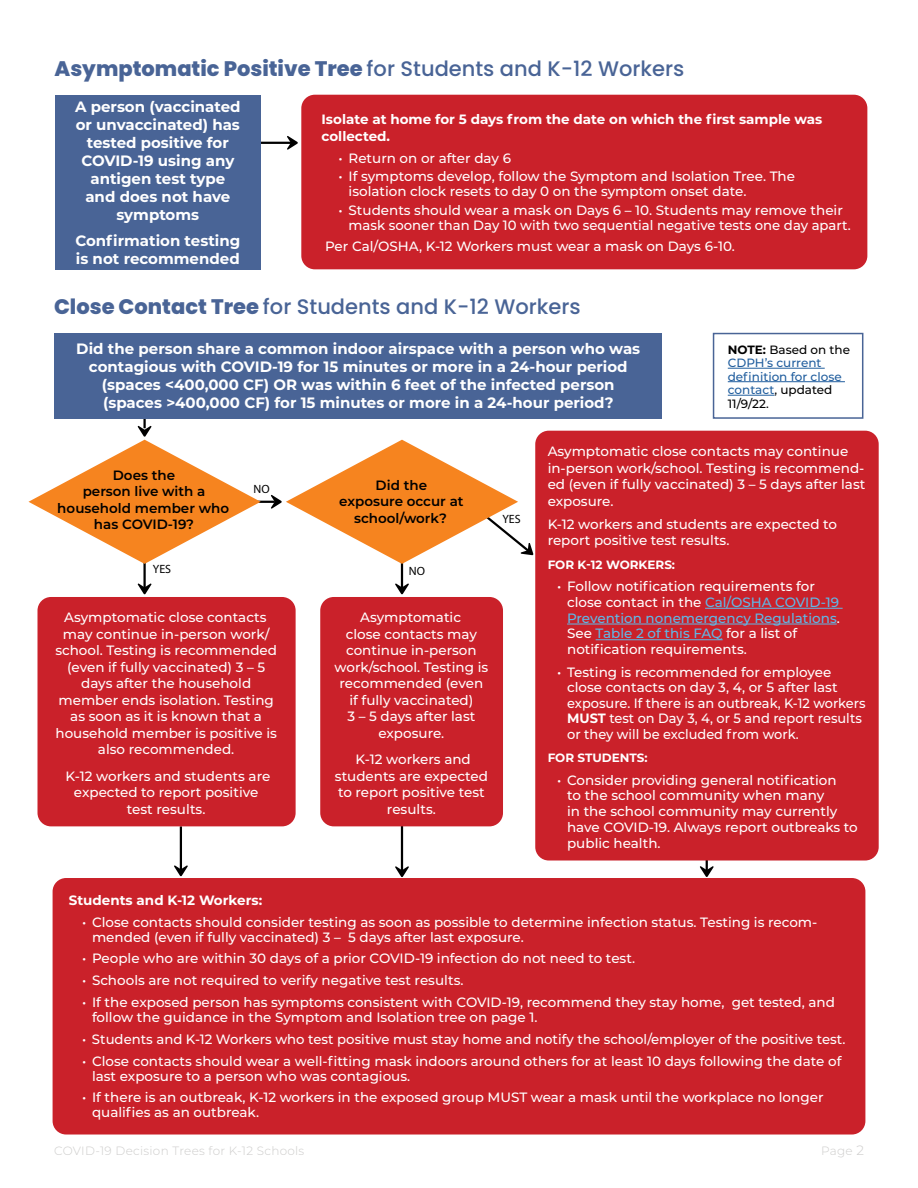
<style>
.page{position:relative;width:918px;height:1188px;background:#fff}
.page>*{position:absolute;margin:0;border:0;box-sizing:border-box;transform-origin:0 0}
.t1{font:500 21px "Poppins";color:#496496}
.t2{font:700 15px/18px "Montserrat";color:#fff;text-align:center}
.t3{font:500 13.5px/16.5px "Montserrat";color:#fff}
.t4{font:700 13.5px/16.5px "Montserrat";color:#fff}
.t5{font:600 13.5px/16.5px "Montserrat";color:#000;text-align:center}
.t6{font:500 12px/13.5px "Montserrat";color:#215e9e}
.t7{font:300 12px "Montserrat";letter-spacing:.025em;color:#cdcccb}
.t8{font:700 12px "Montserrat";color:#fff}
.t9{font:12px "Myriad Variable Concept";color:#000}
.s1{font-weight:800}
.s2{font-weight:700;color:#000}
.s3{color:#000}
.s4{color:#5fb8e7}
.s5{font-weight:700}
.s6{font-size:13.5px}
</style>
<div class="page">
<hr style="left:143px;top:384px;width:3px;height:44px;background:#000">
<hr style="left:180px;top:826px;width:2px;height:46px;background:#000">
<svg style="left:174px;top:865px;width:14px;height:11px"></svg>
<hr style="left:143px;top:524px;width:3px;height:66px;background:#000">
<hr style="left:401px;top:523px;width:2px;height:66px;background:#000">
<hr style="left:111px;top:501px;width:164px;height:2px;background:#000">
<hr style="left:177px;top:142px;width:117px;height:2px;background:#000">
<div style="left:55px;top:95px;width:206px;height:174px;background:#496496"></div>
<div style="left:301px;top:95px;width:566px;height:174px;background:#ca212a;border-radius:14px"></div>
<div style="left:55px;top:333px;width:607px;height:86px;background:#496496"></div>
<hr style="left:728px;top:368px;width:97px;height:1px;background:#215e9e">
<hr style="left:728px;top:381px;width:117px;height:1px;background:#215e9e">
<hr style="left:728px;top:395px;width:47px;height:1px;background:#215e9e">
<div style="left:713px;top:333px;width:150px;height:86px;border:2px solid #496496"></div>
<svg style="left:287px;top:136px;width:11px;height:14px"></svg>
<svg style="left:137px;top:583px;width:15px;height:11px"></svg>
<svg style="left:395px;top:583px;width:14px;height:11px"></svg>
<hr style="left:401px;top:787px;width:2px;height:85px;background:#000">
<svg style="left:395px;top:866px;width:14px;height:11px"></svg>
<hr style="left:706px;top:787px;width:2px;height:85px;background:#000">
<svg style="left:700px;top:866px;width:14px;height:11px"></svg>
<svg style="left:271px;top:440px;width:263px;height:124px"></svg>
<svg style="left:28px;top:426px;width:233px;height:138px"></svg>
<div style="left:38px;top:597px;width:258px;height:229px;background:#ca212a;border-radius:14px"></div>
<div style="left:320px;top:597px;width:183px;height:229px;background:#ca212a;border-radius:14px"></div>
<div style="left:535px;top:431px;width:344px;height:430px;background:#ca212a;border-radius:14px"></div>
<hr style="left:705px;top:608px;width:138px;height:1px;background:#5fb8e7">
<hr style="left:567px;top:624px;width:270px;height:1px;background:#5fb8e7">
<hr style="left:596px;top:639px;width:127px;height:1px;background:#5fb8e7">
<div style="left:53px;top:878px;width:812px;height:257px;background:#ca212a;border-radius:14px"></div>
<h1 class="t1" style="left:55px;top:57px;width:631px"><span class="s1">Asymptomatic Positive Tree</span> for Students and K-12 Workers</h1>
<p class="t4" style="left:322px;top:112px;width:502px">Isolate at home for 5 days from the date on which the first sample was collected.</p>
<p class="t3" style="left:339px;top:150px;width:174px">• Return on or after day 6</p>
<p class="t3" style="left:349px;top:169px;width:448px;line-height:15px;text-indent:-10px">• If symptoms develop, follow the Symptom and Isolation Tree. The isolation clock resets to day 0 on the symptom onset date.</p>
<p class="t3" style="left:349px;top:203px;width:504px;line-height:15px;text-indent:-10px">• Students should wear a mask on Days 6 – 10. Students may remove their mask sooner than Day 10 with two sequential negative tests one day apart.</p>
<p class="t3" style="left:325px;top:239px;width:411px">Per Cal/OSHA, K-12 Workers must wear a mask on Days 6-10.</p>
<p class="t2" style="left:75px;top:98px;width:167px">A person (vaccinated or unvaccinated) has tested positive for<br>COVID-19 using any antigen test type and does not have symptoms</p>
<p class="t2" style="left:75px;top:232px;width:166px;text-align:left">Confirmation testing is not recommended</p>
<h1 class="t1" style="left:54px;top:294px;width:528px"><span class="s1">Close Contact Tree</span> for Students and K-12 Workers</h1>
<p class="t2" style="left:76px;top:341px;width:565px">Did the person share a common indoor airspace with a person who was contagious with COVID-19 for 15 minutes or more in a 24-hour period (spaces &lt;400,000 CF) OR was within 6 feet of the infected person (spaces &gt;400,000 CF) for 15 minutes or more in a 24-hour period?</p>
<p class="t6" style="left:728px;top:343px;width:124px"><span class="s2">NOTE:</span> <span class="s3">Based on the<br></span>CDPH’s current definition for close contact<span class="s3">, updated<br>11/9/22.</span></p>
<p class="t5" style="left:57px;top:467px;width:173px">Does the<br>person live with a household member who has COVID-19?</p>
<p class="t9" style="left:254px;top:482px;width:18px">NO</p>
<p class="t5" style="left:339px;top:477px;width:126px">Did the<br>exposure occur at school/work?</p>
<p class="t9" style="left:153px;top:562px;width:20px">YES</p>
<p class="t9" style="left:409px;top:564px;width:18px">NO</p>
<p class="t9" style="left:503px;top:512px;width:20px">YES</p>
<p class="t3" style="left:55px;top:610px;width:223px;text-align:center">Asymptomatic close contacts may continue in-person work/ school. Testing is recommended (even if fully vaccinated) 3 – 5 days after the household member ends isolation. Testing as soon as it is known that a household member is positive is also recommended.</p>
<p class="t3" style="left:66px;top:768px;width:206px;text-align:center">K-12 workers and students are expected to report positive test results.</p>
<p class="t3" style="left:335px;top:610px;width:155px;text-align:center">Asymptomatic<br>close contacts may continue in-person work/school. Testing is recommended (even if fully vaccinated)<br>3 – 5 days after last exposure.</p>
<p class="t3" style="left:335px;top:752px;width:155px;text-align:center">K-12 workers and students are expected to report positive test results.</p>
<p class="t3" style="left:548px;top:444px;width:319px">Asymptomatic close contacts may continue in-person work/school. Testing is recommend&shy;ed (even if fully vaccinated) 3 – 5 days after last exposure.</p>
<p class="t3" style="left:548px;top:516px;width:291px">K-12 workers and students are expected to report positive test results.</p>
<p class="t8" style="left:548px;top:559px;width:129px">FOR K-12 WORKERS:</p>
<p class="t3" style="left:567px;top:579px;width:274px;line-height:15.8px;text-indent:-10px">• Follow notification requirements for close contact in the <span class="s4">Cal/OSHA COVID-19<br>Prevention nonemergency Regulations</span>.<br>See <span class="s4">Table 2 of this FAQ</span> for a list of notification requirements.</p>
<p class="t3" style="left:567px;top:665px;width:300px;line-height:15.6px;text-indent:-10px">• Testing is recommended for employee close contacts on day 3, 4, or 5 after last exposure. If there is an outbreak, K-12 workers <span class="s5">MUST</span> test on Day 3, 4, or 5 and report results or they will be excluded from work.</p>
<p class="t8" style="left:548px;top:752px;width:101px">FOR STUDENTS:</p>
<p class="t3" style="left:567px;top:772px;width:292px;line-height:15.8px;text-indent:-10px">• Consider providing general notification<br>to the school community when many<br>in the school community may currently have COVID-19. Always report outbreaks to public health.</p>
<p class="t4" style="left:69px;top:892px;width:195px">Students and K-12 Workers:</p>
<p class="t3" style="left:92px;top:915px;width:727px;line-height:15px;text-indent:-10px">• Close contacts should consider testing as soon as possible to determine infection status. Testing is recom&shy;mended (even if fully vaccinated) 3 – 5 days after last exposure.</p>
<p class="t3" style="left:82px;top:951px;width:555px">• People who are within 30 days of a prior COVID-19 infection do not need to test.</p>
<p class="t3" style="left:82px;top:973px;width:383px">• Schools are not required to verify negative test results.</p>
<p class="t3" style="left:92px;top:995px;width:744px;line-height:15px;text-indent:-10px">• If the exposed person has symptoms consistent with COVID-19, recommend they stay home, get tested, and follow the guidance in the Symptom and Isolation tree on page 1.</p>
<p class="t3" style="left:82px;top:1031px;width:765px">• Students and K-12 Workers who test positive must stay home and notify the school/employer of the positive test.</p>
<p class="t3" style="left:92px;top:1054px;width:751px;line-height:15px;text-indent:-10px">• Close contacts should wear a well-fitting mask indoors around others for at least 10 days following the date of last exposure to a person who was contagious.</p>
<p class="t3" style="left:92px;top:1090px;width:733px;line-height:15px;text-indent:-10px">• If there is an outbreak, K-12 workers in the exposed group MUST wear a mask until the workplace no longer qualifies as an outbreak.</p>
<p class="t7" style="left:54px;top:1143px;width:252px">COVID-19 Decision Trees for K-12 Schools</p>
<p class="t7" style="left:821px;top:1146px;width:44px">Page <span class="s6">2</span></p>
</div>
